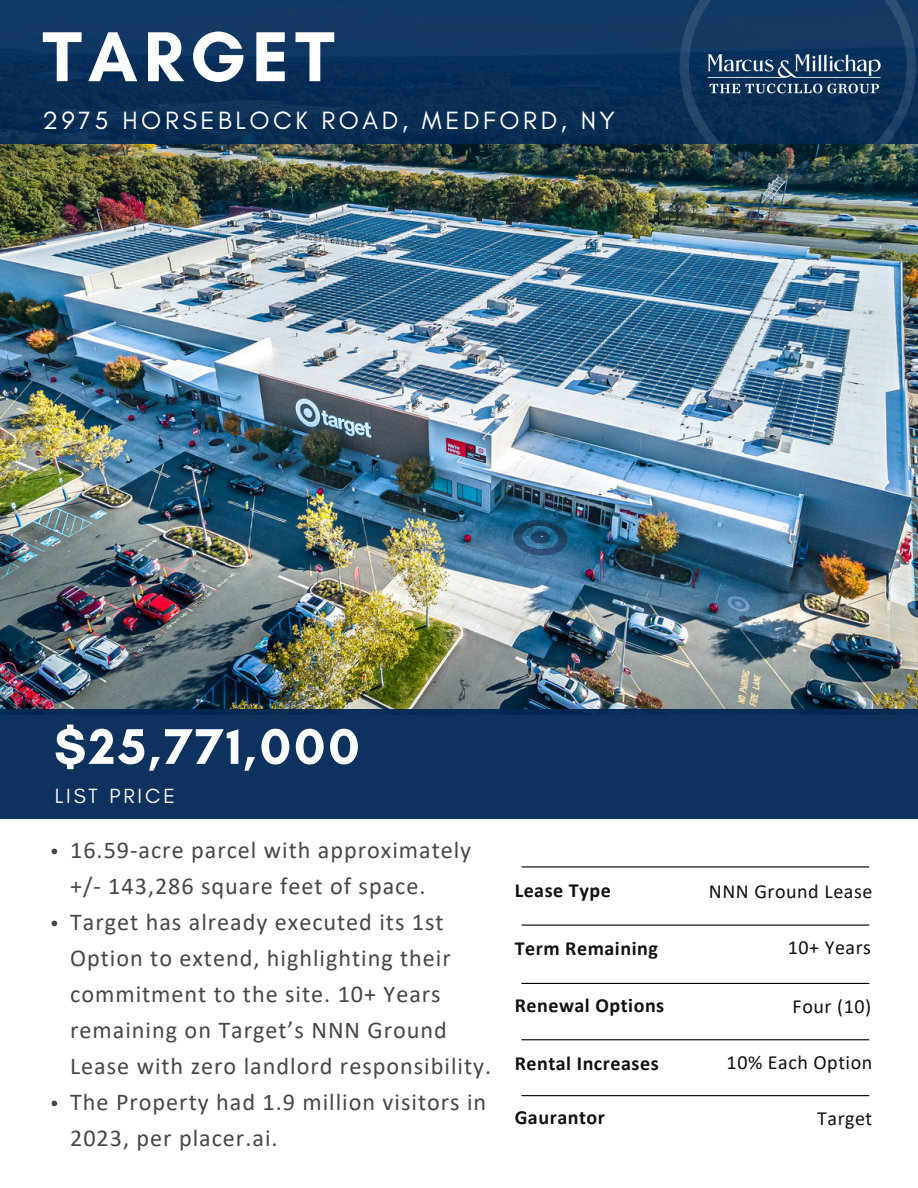
<style>
.page{position:relative;width:918px;height:1188px;background:#fff}
.page>*{position:absolute;margin:0;border:0;box-sizing:border-box;transform-origin:0 0}
.t1{font:700 72px "Glacial Indifference";letter-spacing:.085em;color:#fff}
.t2{font:700 51px "Glacial Indifference";letter-spacing:.055em;color:#fff}
.t3{font:25.5px "Glacial Indifference";letter-spacing:.14em;color:#fff}
.t4{font:24.15px/36px "Calibri";letter-spacing:.04em;color:#474747}
.t5{font:21px "Glacial Indifference";letter-spacing:.14em;color:#fff}
.t6{font:700 20.1px "Calibri";letter-spacing:.025em;color:#111}
.t7{font:20.1px "Calibri";letter-spacing:.025em;color:#111}
</style>
<div class="page">
<img style="left:0;top:143px;width:918px;height:566px">
<div style="left:0;top:0;width:918px;height:143px;background:#0c3159"></div>
<div style="left:0;top:709px;width:918px;height:109px;background:#0d325d"></div>
<hr style="left:522px;top:925px;width:347px;height:1px;background:#000">
<hr style="left:522px;top:983px;width:347px;height:1px;background:#000">
<hr style="left:522px;top:866px;width:347px;height:1px;background:#000">
<hr style="left:522px;top:1039px;width:347px;height:1px;background:#000">
<hr style="left:522px;top:1095px;width:347px;height:1px;background:#000">
<svg style="left:680px;top:0;width:236px;height:184px"></svg>
<svg style="left:52px;top:849px;width:5px;height:5px"></svg>
<svg style="left:52px;top:921px;width:5px;height:5px"></svg>
<svg style="left:52px;top:1101px;width:5px;height:5px"></svg>
<p class="t1" style="left:42px;top:13px;width:294px">TARGET</p>
<h1 class="t3" style="left:42px;top:104px;width:574px">2975 HORSEBLOCK ROAD, MEDFORD, NY</h1>
<h5 class="t2" style="left:54px;top:715px;width:307px">$25,771,000</h5>
<p class="t5" style="left:55px;top:783px;width:122px">LIST PRICE</p>
<h3 class="t4" style="left:70px;top:834px;width:403px">16.59-acre parcel with approximately +/- 143,286 square feet of space.</h3>
<p class="t4" style="left:70px;top:906px;width:422px">Target has already executed its 1st Option to extend, highlighting their commitment to the site. 10+ Years remaining on Target’s NNN Ground Lease with zero landlord responsibility.</p>
<h2 class="t4" style="left:70px;top:1086px;width:418px">The Property had 1.9 million visitors in<br>2023, per placer.ai.</h2>
<p class="t6" style="left:515px;top:882px;width:98px">Lease Type</p>
<p class="t7" style="left:709px;top:883px;width:165px">NNN Ground Lease</p>
<p class="t6" style="left:515px;top:940px;width:145px">Term Remaining</p>
<h6 class="t7" style="left:788px;top:939px;width:85px">10+ Years</h6>
<p class="t6" style="left:515px;top:996px;width:151px">Renewal Options</p>
<p class="t7" style="left:793px;top:998px;width:80px">Four (10)</p>
<h6 class="t6" style="left:515px;top:1055px;width:146px">Rental Increases</h6>
<p class="t7" style="left:727px;top:1054px;width:147px">10% Each Option</p>
<p class="t6" style="left:515px;top:1109px;width:92px">Gaurantor</p>
<h6 class="t7" style="left:817px;top:1110px;width:57px">Target</h6>
</div>
